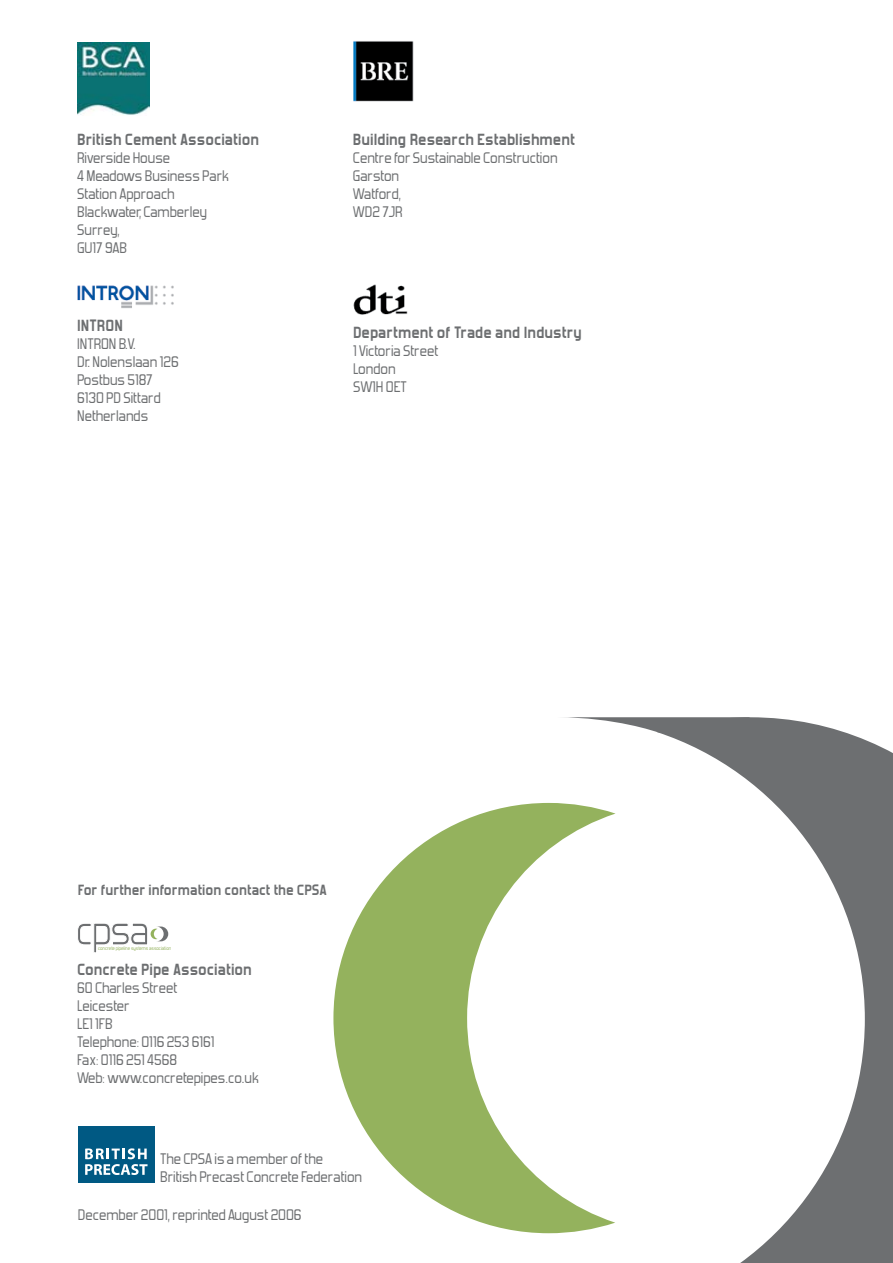
<style>
.page{position:relative;width:893px;height:1263px;background:#fff}
.page>*{position:absolute;margin:0;border:0;box-sizing:border-box;transform-origin:0 0}
.t1{font:18px/18px "Forgotten Futurist";color:#6d6f71}
.t2{font:700 18px "Forgotten Futurist";color:#6d6f71}
.t3{font:700 16.5px "Forgotten Futurist";color:#6d6f71}
.t4{font:5.85px "Forgotten Futurist";color:#94b25d}
</style>
<div class="page">
<svg style="left:743px;top:746px;width:150px;height:517px"></svg>
<svg style="left:333px;top:803px;width:283px;height:430px"></svg>
<svg style="left:564px;top:717px;width:315px;height:60px"></svg>
<svg style="left:740px;top:1261px;width:141px;height:2px"></svg>
<img style="left:78px;top:42px;width:71px;height:73px">
<img style="left:353px;top:41px;width:60px;height:61px">
<img style="left:77px;top:285px;width:97px;height:23px">
<img style="left:353px;top:284px;width:55px;height:31px">
<svg style="left:78px;top:923px;width:90px;height:30px"></svg>
<div style="left:78px;top:1126px;width:76px;height:56px;background:#005983"></div>
<svg style="left:85px;top:1148px;width:63px;height:27px"></svg>
<p class="t2" style="left:77px;top:130px;width:183px">British Cement Association</p>
<p class="t1" style="left:77px;top:150px;width:153px">Riverside House<br>4 Meadows Business Park<br>Station Approach<br>Blackwater, Camberley<br>Surrey,<br>GU17 9AB</p>
<p class="t2" style="left:77px;top:316px;width:47px">INTRON</p>
<p class="t1" style="left:77px;top:336px;width:103px">INTRON B.V.<br>Dr. Nolenslaan 126<br>Postbus 5187<br>6130 PD Sittard<br>Netherlands</p>
<p class="t2" style="left:353px;top:130px;width:224px">Building Research Establishment</p>
<p class="t1" style="left:353px;top:150px;width:206px">Centre for Sustainable Construction<br>Garston<br>Watford,<br>WD2 7JR</p>
<p class="t2" style="left:353px;top:323px;width:230px">Department of Trade and Industry</p>
<p class="t1" style="left:353px;top:343px;width:87px">1 Victoria Street<br>London<br>SW1H 0ET</p>
<p class="t3" style="left:78px;top:881px;width:250px">For further information contact the CPSA</p>
<p class="t4" style="left:98px;top:946px;width:75px">concrete pipeline systems association</p>
<p class="t2" style="left:77px;top:960px;width:176px">Concrete Pipe Association</p>
<p class="t1" style="left:77px;top:980px;width:183px">60 Charles Street<br>Leicester<br>LE1 1FB<br>Telephone: 0116 253 6161<br>Fax: 0116 251 4568<br>Web: www.concretepipes.co.uk</p>
<p class="t1" style="left:160px;top:1151px;width:204px">The CPSA is a member of the<br>British Precast Concrete Federation</p>
<p class="t1" style="left:78px;top:1207px;width:225px">December 2001, reprinted August 2006</p>
</div>
